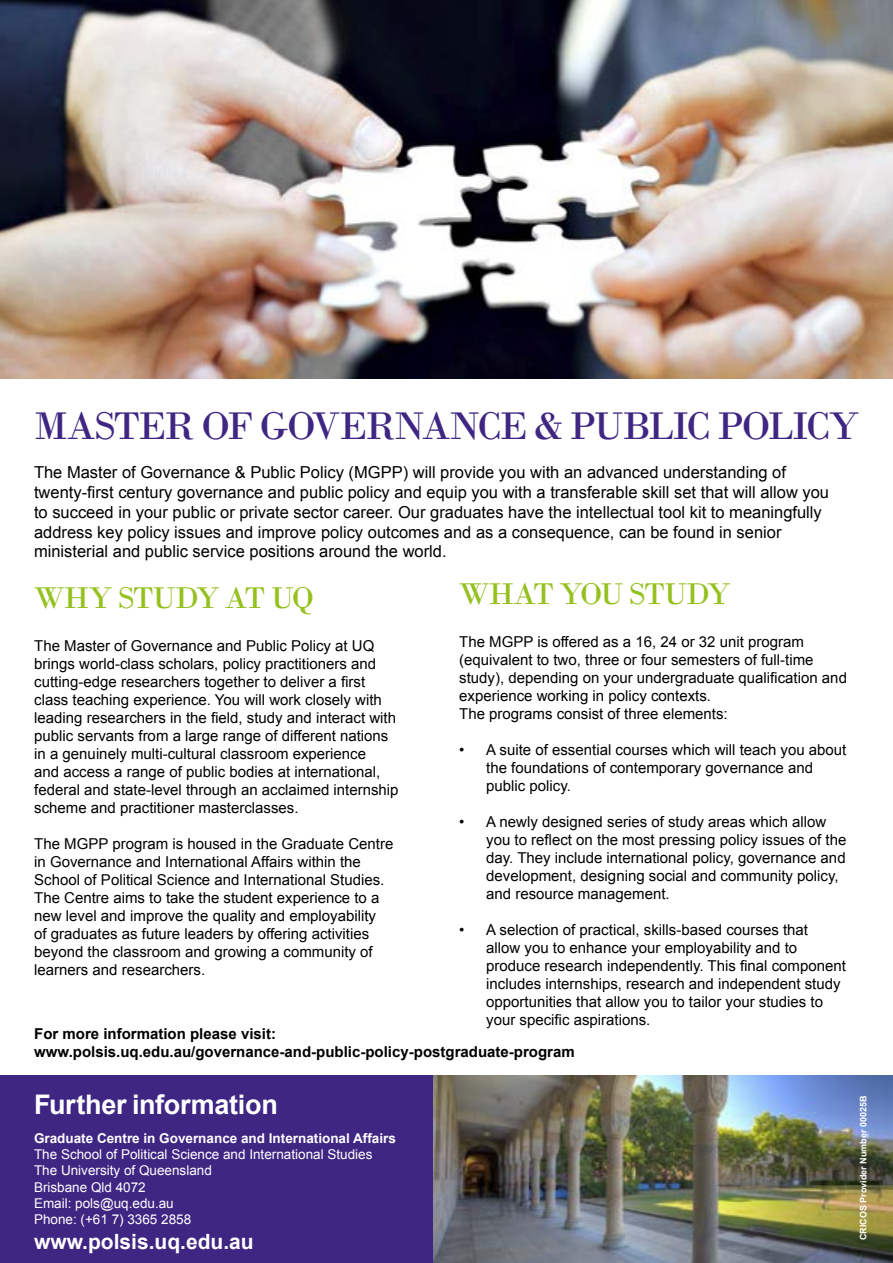
<style>
.page{position:relative;width:893px;height:1263px;background:#fff}
.page>*{position:absolute;margin:0;border:0;box-sizing:border-box;transform-origin:0 0}
.t1{font:40.5px "Bodoni";letter-spacing:-.05em;color:#3f2683}
.t2{font:31.5px "Bodoni";letter-spacing:-.055em;color:#95c11f}
.t3{font:700 27px "Arial";letter-spacing:-.01em;color:#fff}
.t4{font:700 21px "Arial";color:#fff}
.t5{font:16.5px/19.8px "Arial";color:#000}
.t6{font:15px/18px "Arial";color:#000}
.t7{font:700 15px/18px "Arial";color:#000}
.t8{font:13.5px/16.2px "Arial";color:#fff}
.t9{font:700 13.5px "Arial";color:#fff}
.t10{font:700 9px "Arial";color:#fff}
</style>
<div class="page">
<img style="left:0;top:0;width:893px;height:378px">
<div style="left:0;top:1076px;width:434px;height:187px;background:#3f2683"></div>
<img style="left:434px;top:1076px;width:459px;height:187px">
<h1 class="t1" style="left:34px;top:401px;width:827px">MASTER OF GOVERNANCE &amp; PUBLIC POLICY</h1>
<p class="t5" style="left:34px;top:463px;width:797px">The Master of Governance &amp; Public Policy (MGPP) will provide you with an advanced understanding of twenty-first century governance and public policy and equip you with a transferable skill set that will allow you to succeed in your public or private sector career. Our graduates have the intellectual tool kit to meaningfully address key policy issues and improve policy outcomes and as a consequence, can be found in senior ministerial and public service positions around the world.</p>
<h2 class="t2" style="left:34px;top:579px;width:281px">WHY STUDY AT UQ</h2>
<p class="t6" style="left:34px;top:637px;width:366px">The Master of Governance and Public Policy at UQ brings world-class scholars, policy practitioners and cutting-edge researchers together to deliver a first class teaching experience. You will work closely with leading researchers in the field, study and interact with public servants from a large range of different nations in a genuinely multi-cultural classroom experience<br>and access a range of public bodies at international, federal and state-level through an acclaimed internship scheme and practitioner masterclasses.</p>
<p class="t6" style="left:34px;top:835px;width:361px">The MGPP program is housed in the Graduate Centre in Governance and International Affairs within the School of Political Science and International Studies.<br>The Centre aims to take the student experience to a new level and improve the quality and employability<br>of graduates as future leaders by offering activities beyond the classroom and growing a community of learners and researchers.</p>
<h2 class="t2" style="left:459px;top:575px;width:273px">WHAT YOU STUDY</h2>
<p class="t6" style="left:459px;top:633px;width:389px">The MGPP is offered as a 16, 24 or 32 unit program (equivalent to two, three or four semesters of full-time study), depending on your undergraduate qualification and experience working in policy contexts.<br>The programs consist of three elements:</p>
<p class="t6" style="left:486px;top:741px;width:362px;text-indent:-27px">• A suite of essential courses which will teach you about the foundations of contemporary governance and public policy.</p>
<p class="t6" style="left:486px;top:813px;width:362px;text-indent:-27px">• A newly designed series of study areas which allow you to reflect on the most pressing policy issues of the day. They include international policy, governance and development, designing social and community policy, and resource management.</p>
<p class="t6" style="left:486px;top:921px;width:361px;text-indent:-27px">• A selection of practical, skills-based courses that allow you to enhance your employability and to produce research independently. This final component includes internships, research and independent study opportunities that allow you to tailor your studies to your specific aspirations.</p>
<p class="t7" style="left:34px;top:1025px;width:542px">For more information please visit: www.polsis.uq.edu.au/governance-and-public-policy-postgraduate-program</p>
<h3 class="t3" style="left:34px;top:1086px;width:245px">Further information</h3>
<p class="t9" style="left:34px;top:1129px;width:363px">Graduate Centre in Governance and International Affairs</p>
<p class="t8" style="left:34px;top:1146px;width:340px">The School of Political Science and International Studies<br>The University of Queensland<br>Brisbane Qld 4072<br>Email: pols@uq.edu.au<br>Phone: (+61 7) 3365 2858</p>
<h3 class="t4" style="left:34px;top:1228px;width:221px">www.polsis.uq.edu.au</h3>
<p class="t10" style="left:857px;top:1240px;width:146px;rotate:-90deg">CRICOS Provider Number 00025B</p>
</div>
